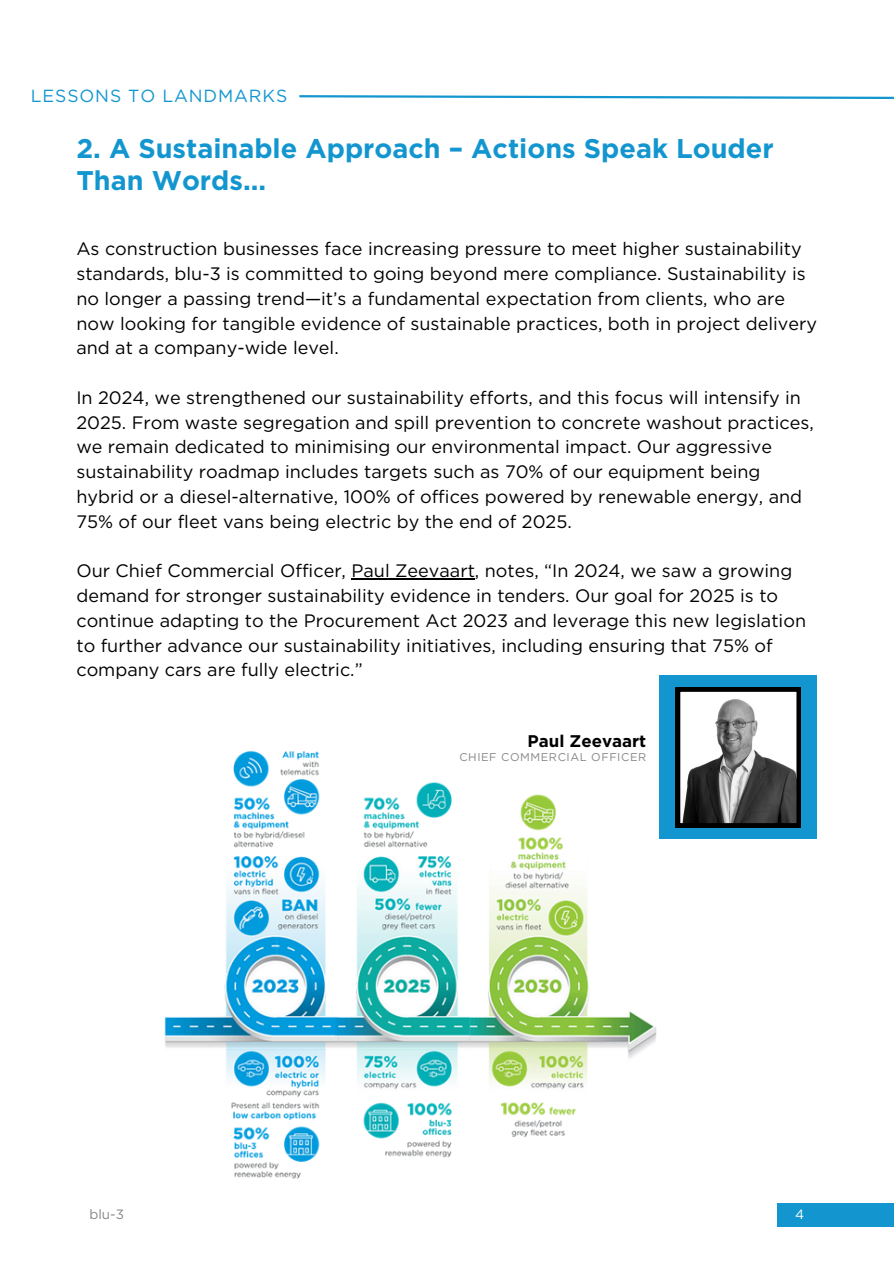
<style>
.page{position:relative;width:894px;height:1264px;background:#fff}
.page>*{position:absolute;margin:0;border:0;box-sizing:border-box;transform-origin:0 0}
.t1{font:700 27px/31.5px "Gotham";color:#1396cf}
.t2{font:18px/24.8px "Gotham";color:#000}
.t3{font:17.55px "Gotham";letter-spacing:.05em;color:#1396cf}
.t4{font:700 16.8px "Gotham";color:#000}
.t5{font:13.5px "Gotham";color:#868686}
.t6{font:13.5px "Gotham";color:#fff}
.t7{font:11.25px "Gotham";letter-spacing:.05em;color:#868686}
</style>
<div class="page">
<svg style="left:299px;top:95px;width:594px;height:4px"></svg>
<div style="left:776px;top:1202px;width:117px;height:24px;background:#1396cf"></div>
<hr style="left:351px;top:578px;width:124px;height:1px;background:#000">
<div style="left:659px;top:675px;width:157px;height:164px;background:#1396cf"></div>
<img style="left:164px;top:750px;width:516px;height:429px">
<svg style="left:675px;top:687px;width:125px;height:140px;background:#8b8b8b"></svg>
<h3 class="t3" style="left:31px;top:85px;width:258px">LESSONS TO LANDMARKS</h3>
<h4 class="t1" style="left:76px;top:133px;width:698px">2. A Sustainable Approach – Actions Speak Louder<br>Than Words...</h4>
<h2 class="t2" style="left:76px;top:236px;width:742px">As construction businesses face increasing pressure to meet higher sustainability standards, blu-3 is committed to going beyond mere compliance. Sustainability is no longer a passing trend—it’s a fundamental expectation from clients, who are now looking for tangible evidence of sustainable practices, both in project delivery and at a company-wide level.</h2>
<p class="t2" style="left:76px;top:385px;width:738px">In 2024, we strengthened our sustainability efforts, and this focus will intensify in 2025. From waste segregation and spill prevention to concrete washout practices, we remain dedicated to minimising our environmental impact. Our aggressive sustainability roadmap includes targets such as 70% of our equipment being hybrid or a diesel-alternative, 100% of offices powered by renewable energy, and 75% of our fleet vans being electric by the end of 2025.</p>
<h1 class="t2" style="left:76px;top:558px;width:731px">Our Chief Commercial Officer, Paul Zeevaart, notes, “In 2024, we saw a growing demand for stronger sustainability evidence in tenders. Our goal for 2025 is to continue adapting to the Procurement Act 2023 and leverage this new legislation to further advance our sustainability initiatives, including ensuring that 75% of company cars are fully electric.”</h1>
<h4 class="t4" style="left:527px;top:730px;width:120px">Paul Zeevaart</h4>
<h4 class="t7" style="left:459px;top:750px;width:188px">CHIEF COMMERCIAL OFFICER</h4>
<p class="t5" style="left:89px;top:1206px;width:36px">blu-3</p>
<p class="t6" style="left:795px;top:1206px;width:11px">4</p>
</div>
